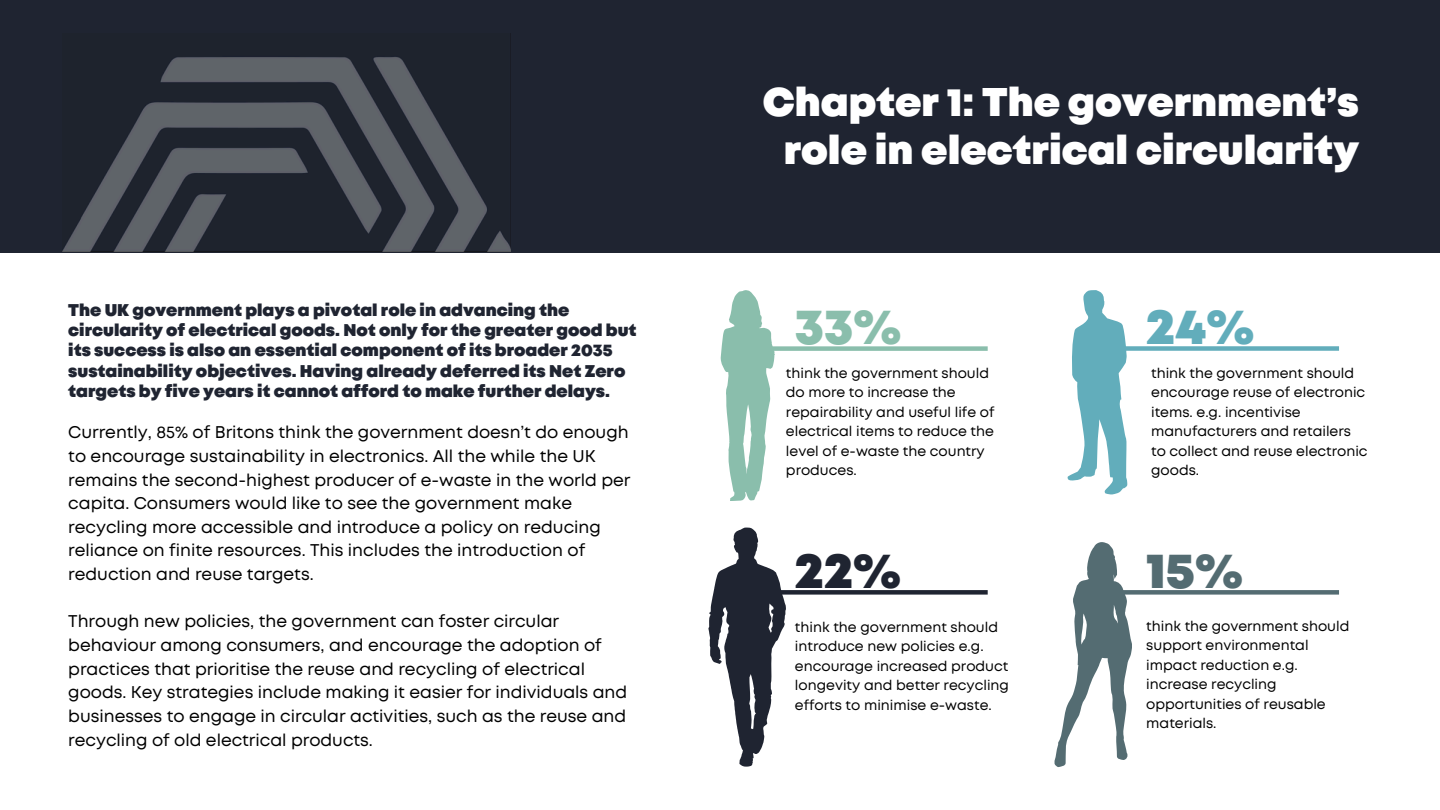
<style>
.page{position:relative;width:1440px;height:810px;background:#fff}
.page>*{position:absolute;margin:0;border:0;box-sizing:border-box;transform-origin:0 0}
.t1{font:900 50px "Mont";color:#8abeac}
.t2{font:900 50px "Mont";color:#62adbb}
.t3{font:900 50px "Mont";color:#1f2431}
.t4{font:900 50px "Mont";color:#546c72}
.t5{font:900 40px/48px "Mont";color:#fff;text-align:center}
.t6{font:17px/23.6px "Mont";color:#000}
.t7{font:900 17px/20.2px "Mont";color:#1f2431}
.t8{font:14px/19.5px "Mont";color:#000}
</style>
<div class="page">
<div style="left:0;top:0;width:1440px;height:253px;background:#1f2431"></div>
<img style="left:62px;top:34px;width:449px;height:217px">
<svg style="left:720px;top:290px;width:55px;height:211px"></svg>
<svg style="left:708px;top:528px;width:78px;height:239px"></svg>
<svg style="left:1068px;top:290px;width:59px;height:205px"></svg>
<svg style="left:1055px;top:542px;width:77px;height:225px"></svg>
<div style="left:759px;top:346px;width:229px;height:5px;background:#8abeac"></div>
<div style="left:1111px;top:346px;width:228px;height:5px;background:#62adbb"></div>
<div style="left:759px;top:590px;width:229px;height:5px;background:#1f2431"></div>
<div style="left:1111px;top:590px;width:228px;height:5px;background:#546c72"></div>
<h2 class="t5" style="left:763px;top:80px;width:598px">Chapter 1: The government’s role in electrical circularity</h2>
<h3 class="t7" style="left:68px;top:301px;width:570px">The UK government plays a pivotal role in advancing the circularity of electrical goods. Not only for the greater good but its success is also an essential component of its broader 2035 sustainability objectives. Having already deferred its Net Zero targets by five years it cannot afford to make further delays.</h3>
<h4 class="t6" style="left:68px;top:422px;width:564px">Currently, 85% of Britons think the government doesn’t do enough to encourage sustainability in electronics. All the while the UK remains the second-highest producer of e-waste in the world per capita. Consumers would like to see the government make recycling more accessible and introduce a policy on reducing reliance on finite resources. This includes the introduction of reduction and reuse targets.</h4>
<h4 class="t6" style="left:68px;top:611px;width:560px">Through new policies, the government can foster circular behaviour among consumers, and encourage the adoption of practices that prioritise the reuse and recycling of electrical goods. Key strategies include making it easier for individuals and businesses to engage in circular activities, such as the reuse and recycling of old electrical products.</h4>
<p class="t8" style="left:1146px;top:617px;width:205px">think the government should support environmental impact reduction e.g. increase recycling opportunities of reusable materials.</p>
<p class="t2" style="left:1146px;top:308px;width:110px">24%</p>
<h1 class="t8" style="left:1151px;top:364px;width:218px">think the government should encourage reuse of electronic items. e.g. incentivise manufacturers and retailers to collect and reuse electronic goods.</h1>
<h1 class="t1" style="left:795px;top:308px;width:108px">33%</h1>
<p class="t8" style="left:786px;top:364px;width:210px">think the government should do more to increase the repairability and useful life of electrical items to reduce the level of e-waste the country produces.</p>
<p class="t3" style="left:795px;top:552px;width:108px">22%</p>
<p class="t8" style="left:795px;top:618px;width:216px">think the government should introduce new policies e.g. encourage increased product longevity and better recycling efforts to minimise e-waste.</p>
<h1 class="t4" style="left:1146px;top:552px;width:98px">15%</h1>
</div>
